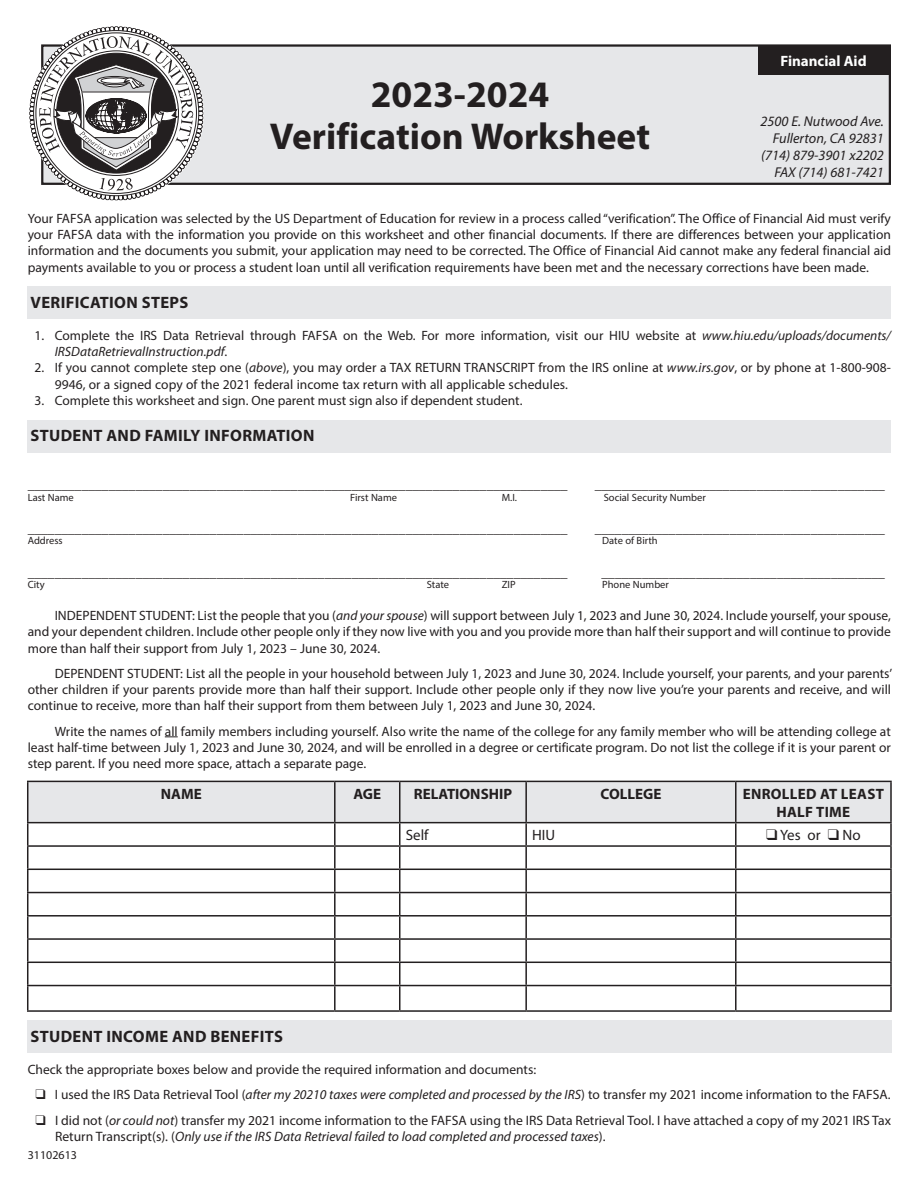
<style>
.page{position:relative;width:918px;height:1188px;background:#fff}
.page>*{position:absolute;margin:0;border:0;box-sizing:border-box;transform-origin:0 0}
.t1{font:700 37.5px "Myriad Pro";color:#231f20}
.t2{font:700 16.5px "Myriad Pro";letter-spacing:.02em;color:#231f20}
.t3{font:700 15px "Myriad Pro";color:#231f20}
.t4{font:700 15px/18px "Myriad Pro";letter-spacing:.02em;color:#231f20;text-align:center}
.t5{font:15px "Myriad Pro";color:#231f20}
.t6{font:700 15px "Myriad Pro";color:#fff}
.t7{font:italic 14.25px "Myriad Pro";color:#231f20}
.t8{font:13.65px/16.4px "Myriad Pro";color:#231f20}
.t9{font:13.5px/16.2px "Myriad Pro";color:#231f20;text-align:justify}
.t10{font:12px "Myriad Pro";color:#231f20}
.t11{font:10.5px "Myriad Pro";color:#231f20}
.s1{font-style:italic}
</style>
<div class="page">
<div style="left:27px;top:1020px;width:864px;height:33px;background:#e6e7e9"></div>
<div style="left:27px;top:420px;width:864px;height:32px;background:#e6e7e9"></div>
<div style="left:27px;top:286px;width:864px;height:33px;background:#e6e7e9"></div>
<svg style="left:165px;top:737px;width:13px;height:1px"></svg>
<hr style="left:736px;top:781px;width:156px;height:1px;background:#231f20">
<hr style="left:890px;top:782px;width:2px;height:40px;background:#231f20">
<hr style="left:736px;top:822px;width:156px;height:1px;background:#231f20">
<hr style="left:890px;top:823px;width:2px;height:22px;background:#231f20">
<hr style="left:736px;top:845px;width:156px;height:2px;background:#231f20">
<hr style="left:890px;top:847px;width:2px;height:22px;background:#231f20">
<hr style="left:736px;top:869px;width:156px;height:1px;background:#231f20">
<hr style="left:890px;top:870px;width:2px;height:22px;background:#231f20">
<hr style="left:736px;top:892px;width:156px;height:1px;background:#231f20">
<hr style="left:890px;top:893px;width:2px;height:22px;background:#231f20">
<hr style="left:736px;top:915px;width:156px;height:2px;background:#231f20">
<hr style="left:890px;top:917px;width:2px;height:21px;background:#231f20">
<hr style="left:736px;top:938px;width:156px;height:2px;background:#231f20">
<hr style="left:890px;top:940px;width:2px;height:22px;background:#231f20">
<hr style="left:736px;top:962px;width:156px;height:1px;background:#231f20">
<hr style="left:890px;top:963px;width:2px;height:22px;background:#231f20">
<svg style="left:27px;top:781px;width:864px;height:229px"></svg>
<hr style="left:526px;top:985px;width:210px;height:1px;background:#231f20">
<hr style="left:525px;top:986px;width:2px;height:24px;background:#231f20">
<hr style="left:736px;top:985px;width:156px;height:1px;background:#231f20">
<hr style="left:735px;top:986px;width:2px;height:24px;background:#231f20">
<hr style="left:890px;top:986px;width:2px;height:24px;background:#231f20">
<hr style="left:27px;top:1010px;width:308px;height:2px;background:#231f20">
<hr style="left:335px;top:1010px;width:65px;height:2px;background:#231f20">
<hr style="left:400px;top:1010px;width:126px;height:2px;background:#231f20">
<hr style="left:526px;top:1010px;width:210px;height:2px;background:#231f20">
<hr style="left:736px;top:1010px;width:156px;height:2px;background:#231f20">
<div style="left:42px;top:46px;width:848px;height:138px;background:#e6e7e9"></div>
<div style="left:41px;top:44px;width:850px;height:141px;border:2px solid #231f20"></div>
<div style="left:758px;top:46px;width:131px;height:29px;background:#231f20"></div>
<svg style="left:29px;top:26px;width:174px;height:174px"></svg>
<p class="t1" style="left:371px;top:70px;width:180px">2023-2024</p>
<p class="t1" style="left:270px;top:112px;width:382px">Verification Worksheet</p>
<p class="t6" style="left:780px;top:51px;width:88px">Financial Aid</p>
<p class="t7" style="left:761px;top:112px;width:125px">2500 E. Nutwood Ave.</p>
<p class="t7" style="left:773px;top:129px;width:112px">Fullerton, CA 92831</p>
<p class="t7" style="left:761px;top:146px;width:124px">(714) 879-3901 x2202</p>
<p class="t7" style="left:774px;top:163px;width:111px">FAX (714) 681-7421</p>
<p class="t9" style="left:28px;top:210px;width:865px">Your FAFSA application was selected by the US Department of Education for review in a process called “verification”. The Office of Financial Aid must verify your FAFSA data with the information you provide on this worksheet and other financial documents. If there are differences between your application information and the documents you submit, your application may need to be corrected. The Office of Financial Aid cannot make any federal financial aid payments available to you or process a student loan until all verification requirements have been met and the necessary corrections have been made.</p>
<p class="t2" style="left:31px;top:291px;width:159px">VERIFICATION STEPS</p>
<p class="t9" style="left:55px;top:327px;width:838px;text-indent:-20px">1. Complete the IRS Data Retrieval through FAFSA on the Web. For more information, visit our HIU website at <span class="s1">www.hiu.edu/uploads/documents/<br>IRSDataRetrievalInstruction.pdf</span>.</p>
<p class="t9" style="left:55px;top:360px;width:838px;text-indent:-20px">2. If you cannot complete step one (<span class="s1">above</span>), you may order a TAX RETURN TRANSCRIPT from the IRS online at <span class="s1">www.irs.gov</span>, or by phone at 1-800-908-<br>9946, or a signed copy of the 2021 federal income tax return with all applicable schedules.</p>
<p class="t9" style="left:35px;top:392px;width:489px">3. Complete this worksheet and sign. One parent must sign also if dependent student.</p>
<p class="t2" style="left:31px;top:424px;width:285px">STUDENT AND FAMILY INFORMATION</p>
<p class="t9" style="left:28px;top:477px;width:541px">________________________________________________________________________________</p>
<p class="t9" style="left:595px;top:477px;width:292px">___________________________________________</p>
<p class="t11" style="left:28px;top:491px;width:48px">Last Name</p>
<p class="t11" style="left:350px;top:491px;width:48px">First Name</p>
<p class="t11" style="left:502px;top:491px;width:17px">M.I.</p>
<p class="t11" style="left:604px;top:491px;width:104px">Social Security Number</p>
<p class="t9" style="left:28px;top:520px;width:541px">________________________________________________________________________________</p>
<p class="t9" style="left:595px;top:520px;width:292px">___________________________________________</p>
<p class="t11" style="left:28px;top:534px;width:37px">Address</p>
<p class="t11" style="left:602px;top:534px;width:57px">Date of Birth</p>
<p class="t9" style="left:28px;top:564px;width:541px">________________________________________________________________________________</p>
<p class="t9" style="left:602px;top:564px;width:285px">__________________________________________</p>
<p class="t11" style="left:28px;top:578px;width:19px">City</p>
<p class="t11" style="left:427px;top:578px;width:24px">State</p>
<p class="t11" style="left:502px;top:578px;width:15px">ZIP</p>
<p class="t11" style="left:602px;top:578px;width:68px">Phone Number</p>
<p class="t9" style="left:28px;top:607px;width:865px;text-indent:27px">INDEPENDENT STUDENT: List the people that you (<span class="s1">and your spouse</span>) will support between July 1, 2023 and June 30, 2024. Include yourself, your spouse, and your dependent children. Include other people only if they now live with you and you provide more than half their support and will continue to provide more than half their support from July 1, 2023 – June 30, 2024.</p>
<p class="t9" style="left:28px;top:665px;width:866px;text-indent:27px">DEPENDENT STUDENT: List all the people in your household between July 1, 2023 and June 30, 2024. Include yourself, your parents, and your parents’ other children if your parents provide more than half their support. Include other people only if they now live you’re your parents and receive, and will continue to receive, more than half their support from them between July 1, 2023 and June 30, 2024.</p>
<p class="t9" style="left:28px;top:723px;width:865px;text-indent:27px">Write the names of all family members including yourself. Also write the name of the college for any family member who will be attending college at least half-time between July 1, 2023 and June 30, 2024, and will be enrolled in a degree or certificate program. Do not list the college if it is your parent or step parent. If you need more space, attach a separate page.</p>
<p class="t3" style="left:161px;top:784px;width:42px">NAME</p>
<p class="t3" style="left:353px;top:784px;width:29px">AGE</p>
<p class="t3" style="left:414px;top:784px;width:100px">RELATIONSHIP</p>
<p class="t3" style="left:601px;top:784px;width:62px">COLLEGE</p>
<p class="t4" style="left:743px;top:784px;width:143px">ENROLLED AT LEAST<br>HALF TIME</p>
<p class="t5" style="left:406px;top:826px;width:24px">Self</p>
<p class="t5" style="left:532px;top:826px;width:25px">HIU</p>
<p class="t5" style="left:766px;top:826px;width:96px">❑ Yes or ❑ No</p>
<p class="t2" style="left:31px;top:1025px;width:254px">STUDENT INCOME AND BENEFITS</p>
<p class="t9" style="left:28px;top:1061px;width:510px">Check the appropriate boxes below and provide the required information and documents:</p>
<p class="t9" style="left:36px;top:1087px;width:856px">❑ I used the IRS Data Retrieval Tool (<span class="s1">after my 20210 taxes were completed and processed by the IRS</span>) to transfer my 2021 income information to the FAFSA.</p>
<p class="t8" style="left:55px;top:1112px;width:838px;text-indent:-19px">❑ I did not (<span class="s1">or could not</span>) transfer my 2021 income information to the FAFSA using the IRS Data Retrieval Tool. I have attached a copy of my 2021 IRS Tax<br>Return Transcript(s). (<span class="s1">Only use if the IRS Data Retrieval failed to load completed and processed taxes</span>).</p>
<p class="t10" style="left:28px;top:1148px;width:51px">31102613</p>
</div>
